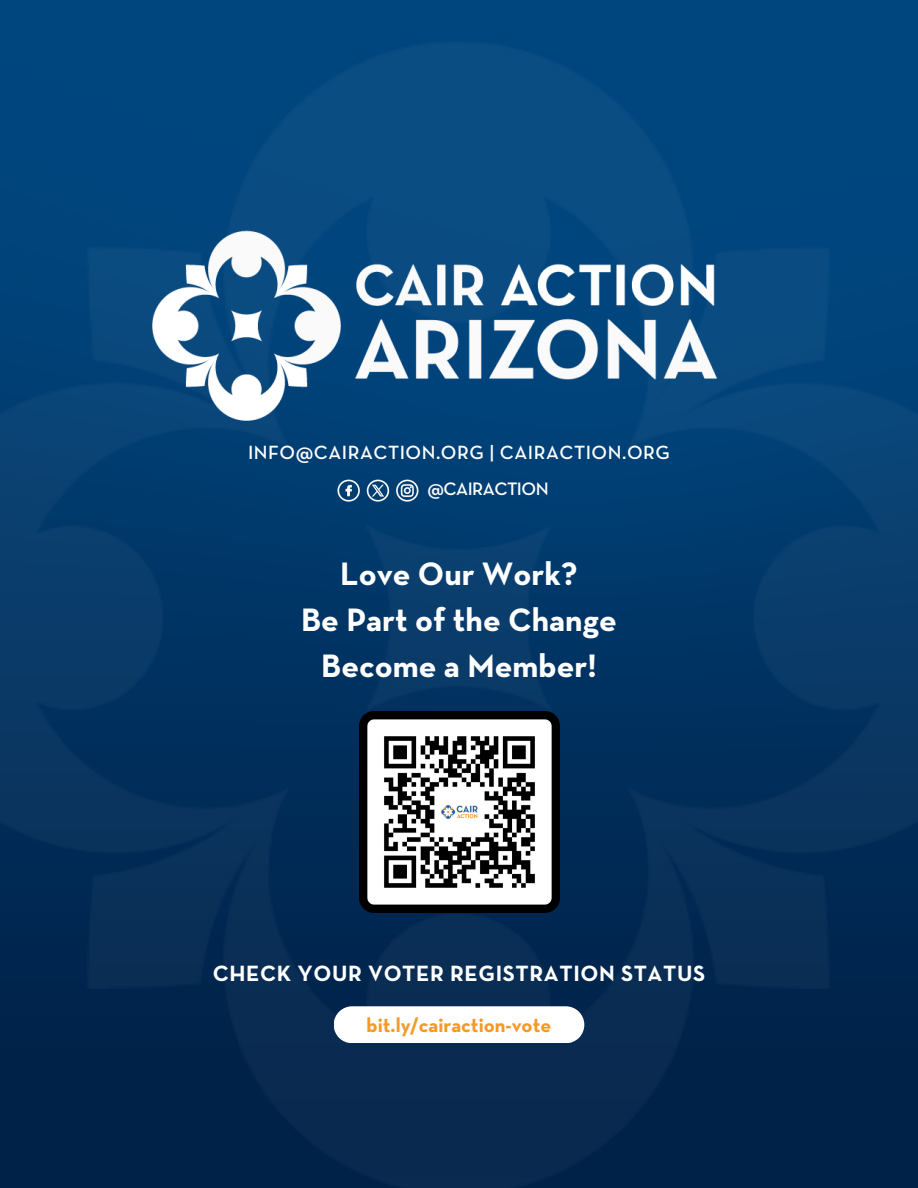
<style>
.page{position:relative;width:918px;height:1188px;background:#fff}
.page>*{position:absolute;margin:0;border:0;box-sizing:border-box;transform-origin:0 0}
.t1{font:700 33px/46.2px "Neutraface Text";color:#fff;text-align:center}
.t2{font:700 22.5px "Neutraface Text";letter-spacing:.025em;color:#fff}
.t3{font:700 20.25px "Neutraface Text";color:#f49928}
.t4{font:600 19.5px "Neutraface Text";letter-spacing:.025em;color:#fff}
.t5{font:600 18.3px "Neutraface Text";letter-spacing:-.03em;color:#fff}
</style>
<div class="page">
<img style="left:0;top:0;width:918px;height:1188px">
<img style="left:333px;top:480px;width:90px;height:22px">
<svg style="left:334px;top:1006px;width:250px;height:37px"></svg>
<img style="left:359px;top:712px;width:200px;height:200px">
<img style="left:122px;top:216px;width:614px;height:237px">
<p class="t4" style="left:248px;top:443px;width:423px">INFO@CAIRACTION.ORG | CAIRACTION.ORG</p>
<p class="t5" style="left:428px;top:481px;width:123px">@CAIRACTION</p>
<p class="t1" style="left:301px;top:553px;width:317px">Love Our Work?<br>Be Part of the Change<br>Become a Member!</p>
<p class="t2" style="left:213px;top:963px;width:494px">CHECK YOUR VOTER REGISTRATION STATUS</p>
<h1 class="t3" style="left:367px;top:1016px;width:186px">bit.ly/cairaction-vote</h1>
</div>
